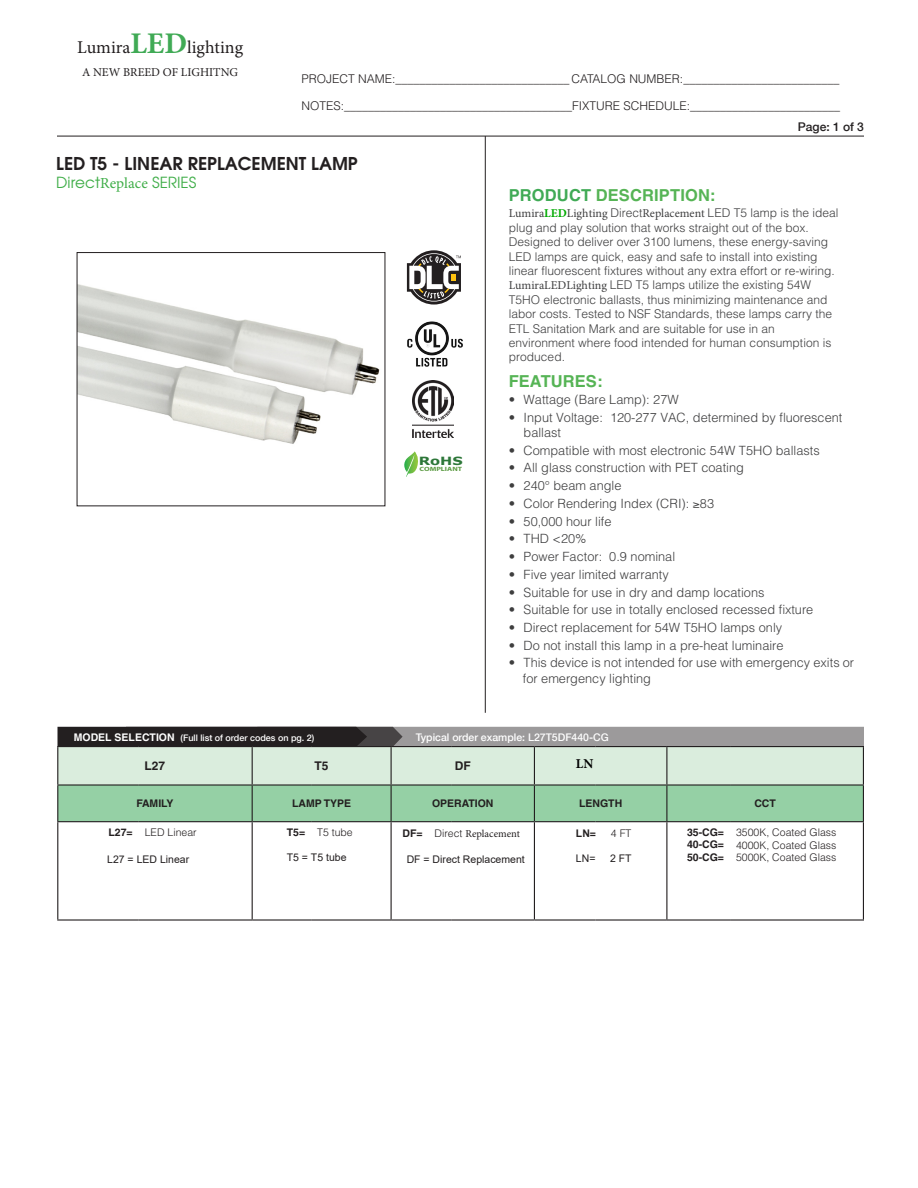
<style>
.page{position:relative;width:918px;height:1188px;background:#fff}
.page>*{position:absolute;margin:0;border:0;box-sizing:border-box;transform-origin:0 0}
.t1{font:18px "Minion Pro";color:#221e1f}
.t2{font:600 17.7px "Avant Garde";color:#231f20}
.Product_Description{font:700 16.5px "Helvetica";letter-spacing:.01em;color:#56b455}
.t3{font:15.3px "Avant Garde";color:#40ae49}
.t4{font:700 13.5px "Minion Pro";color:#000}
.t5{font:300 12.75px/15.3px "Helvetica";color:#3e3e3f}
.Product_Description-2{font:300 12px/14.4px "Helvetica";color:#3e3e3f}
.t6{font:300 12px "Helvetica";color:#231f20}
.t7{font:12px "Minion Pro";color:#221e1f}
.t8{font:500 12px "Helvetica Neue";color:#231f20}
.t9{font:700 12px "Helvetica";color:#231f20}
.t10{font:700 11.4px "Verdana";color:#2d7739;scale:1.28 1}
.t11{font:300 10.5px/12.6px "Helvetica";color:#231f20}
.t12{font:700 10.5px/12.6px "Helvetica";color:#231f20}
.t13{font:10.5px "Arial";color:#221e1f}
.t14{font:500 10.5px "Helvetica Neue";color:#fff}
.t15{font:10.5px "Minion Pro";color:#231f20}
.t16{font:700 10.5px "Arial";color:#231f20}
.t17{font:500 9px "Helvetica Neue";color:#fff}
.t18{font:700 6.15px "Myriad";color:#5a9a41;scale:1.28 1}
.s1{font-weight:700;font-size:30px;color:#40aa55}
.s2{font-family:"Minion Pro"}
.s3{color:#40aa55}
.s4{font-family:"Minion Pro";font-weight:400}
.s5{font-family:"Minion Pro";font-weight:700;color:#0a0}
.s6{font-family:"Helvetica";font-weight:700;font-size:10.5px}
.s7{font-family:"Helvetica";font-weight:700}
.s8{font-family:"Helvetica";font-weight:300}
.s9{font-family:"Helvetica"}
</style>
<div class="page">
<hr style="left:57px;top:136px;width:807px;height:1px;background:#231f20">
<hr style="left:485px;top:136px;width:1px;height:577px;background:#231f20">
<svg style="left:404px;top:451px;width:14px;height:26px"></svg>
<svg style="left:58px;top:727px;width:806px;height:94px;background:#a7c4ae"></svg>
<hr style="left:252px;top:786px;width:1px;height:35px;background:#231f20">
<hr style="left:57px;top:822px;width:1px;height:97px;background:#231f20">
<hr style="left:534px;top:822px;width:1px;height:97px;background:#231f20">
<hr style="left:666px;top:822px;width:1px;height:97px;background:#231f20">
<hr style="left:863px;top:822px;width:1px;height:97px;background:#231f20">
<hr style="left:252px;top:746px;width:59px;height:1px;background:#231f20">
<hr style="left:252px;top:747px;width:1px;height:37px;background:#231f20">
<hr style="left:311px;top:746px;width:80px;height:1px;background:#231f20">
<hr style="left:252px;top:784px;width:59px;height:2px;background:#231f20">
<hr style="left:311px;top:784px;width:80px;height:2px;background:#231f20">
<hr style="left:391px;top:746px;width:60px;height:1px;background:#231f20">
<hr style="left:391px;top:747px;width:1px;height:37px;background:#231f20">
<hr style="left:451px;top:746px;width:83px;height:1px;background:#231f20">
<hr style="left:391px;top:784px;width:60px;height:2px;background:#231f20">
<hr style="left:451px;top:784px;width:83px;height:2px;background:#231f20">
<hr style="left:57px;top:919px;width:82px;height:2px;background:#231f20">
<hr style="left:139px;top:919px;width:113px;height:2px;background:#231f20">
<hr style="left:252px;top:822px;width:1px;height:97px;background:#231f20">
<hr style="left:252px;top:919px;width:59px;height:2px;background:#231f20">
<hr style="left:311px;top:919px;width:80px;height:2px;background:#231f20">
<hr style="left:391px;top:822px;width:1px;height:97px;background:#231f20">
<hr style="left:391px;top:919px;width:60px;height:2px;background:#231f20">
<hr style="left:451px;top:919px;width:83px;height:2px;background:#231f20">
<hr style="left:534px;top:919px;width:62px;height:2px;background:#231f20">
<hr style="left:596px;top:919px;width:71px;height:2px;background:#231f20">
<hr style="left:667px;top:919px;width:63px;height:2px;background:#231f20">
<hr style="left:730px;top:919px;width:134px;height:2px;background:#231f20">
<hr style="left:666px;top:786px;width:1px;height:35px;background:#231f20">
<hr style="left:391px;top:786px;width:1px;height:35px;background:#231f20">
<hr style="left:534px;top:786px;width:1px;height:35px;background:#231f20">
<hr style="left:667px;top:746px;width:63px;height:1px;background:#231f20">
<hr style="left:730px;top:746px;width:134px;height:1px;background:#231f20">
<hr style="left:667px;top:784px;width:63px;height:2px;background:#231f20">
<hr style="left:730px;top:784px;width:134px;height:2px;background:#231f20">
<hr style="left:252px;top:821px;width:59px;height:1px;background:#231f20">
<hr style="left:311px;top:821px;width:80px;height:1px;background:#231f20">
<hr style="left:391px;top:821px;width:60px;height:1px;background:#231f20">
<hr style="left:451px;top:821px;width:83px;height:1px;background:#231f20">
<hr style="left:534px;top:821px;width:62px;height:1px;background:#231f20">
<hr style="left:596px;top:821px;width:71px;height:1px;background:#231f20">
<hr style="left:667px;top:821px;width:63px;height:1px;background:#231f20">
<hr style="left:730px;top:821px;width:134px;height:1px;background:#231f20">
<hr style="left:57px;top:786px;width:1px;height:35px;background:#231f20">
<hr style="left:57px;top:821px;width:82px;height:1px;background:#231f20">
<hr style="left:139px;top:821px;width:113px;height:1px;background:#231f20">
<hr style="left:57px;top:746px;width:82px;height:1px;background:#231f20">
<hr style="left:57px;top:747px;width:1px;height:37px;background:#231f20">
<hr style="left:139px;top:746px;width:113px;height:1px;background:#231f20">
<hr style="left:57px;top:784px;width:82px;height:2px;background:#231f20">
<hr style="left:139px;top:784px;width:113px;height:2px;background:#231f20">
<hr style="left:863px;top:786px;width:1px;height:35px;background:#231f20">
<hr style="left:863px;top:747px;width:1px;height:37px;background:#231f20">
<hr style="left:534px;top:746px;width:62px;height:1px;background:#231f20">
<hr style="left:534px;top:747px;width:1px;height:37px;background:#231f20">
<hr style="left:596px;top:746px;width:71px;height:1px;background:#231f20">
<hr style="left:666px;top:747px;width:1px;height:37px;background:#231f20">
<hr style="left:534px;top:784px;width:62px;height:2px;background:#231f20">
<hr style="left:596px;top:784px;width:71px;height:2px;background:#231f20">
<svg style="left:407px;top:250px;width:54px;height:55px"></svg>
<img style="left:407px;top:321px;width:56px;height:46px">
<img style="left:79px;top:284px;width:301px;height:160px">
<img style="left:412px;top:381px;width:41px;height:57px">
<h1 class="t1" style="left:77px;top:35px;width:168px">Lumira<span class="s1">LED</span>lighting</h1>
<p class="t7" style="left:82px;top:64px;width:158px">A NEW BREED OF LIGHITNG</p>
<p class="t6" style="left:301px;top:71px;width:539px">PROJECT NAME:_____________________________ CATALOG NUMBER:__________________________</p>
<p class="t6" style="left:301px;top:98px;width:540px">NOTES:______________________________________FIXTURE SCHEDULE:_________________________</p>
<p class="t8" style="left:798px;top:118px;width:68px">Page: 1 of 3</p>
<p class="t2" style="left:56px;top:152px;width:303px">LED T5 - LINEAR REPLACEMENT LAMP</p>
<p class="t3" style="left:56px;top:173px;width:142px">Direct<span class="s2">Replace</span> SERIES</p>
<p class="t10" style="left:419px;top:453px;width:36px">RoHS</p>
<p class="t18" style="left:420px;top:466px;width:35px">COMPLIANT</p>
<p class="Product_Description" style="left:509px;top:185px;width:208px"><span class="s3">PRODUCT</span> DESCRIPTION:</p>
<p class="Product_Description-2" style="left:509px;top:206px;width:331px"><span class="s4">Lumira</span><span class="s5">LED</span><span class="s4">Lighting</span> Direct<span class="s4">Replacement</span> LED T5 lamp is the ideal plug and play solution that works straight out of the box.<br>Designed to deliver over 3100 lumens, these energy-saving LED lamps are quick, easy and safe to install into existing linear fluorescent fixtures without any extra effort or re-wiring.<br><span class="s4">LumiraLEDLighting</span> LED T5 lamps utilize the existing 54W T5HO electronic ballasts, thus minimizing maintenance and labor costs. Tested to NSF Standards, these lamps carry the ETL Sanitation Mark and are suitable for use in an environment where food intended for human consumption is produced.</p>
<p class="Product_Description" style="left:509px;top:371px;width:96px">FEATURES:</p>
<p class="t5" style="left:509px;top:392px;width:172px">• Wattage (Bare Lamp): 27W</p>
<p class="t5" style="left:524px;top:409px;width:320px;text-indent:-15px">• Input Voltage: 120-277 VAC, determined by fluorescent ballast</p>
<p class="t5" style="left:509px;top:442px;width:313px">• Compatible with most electronic 54W T5HO ballasts</p>
<p class="t5" style="left:509px;top:460px;width:237px">• All glass construction with PET coating</p>
<p class="t5" style="left:509px;top:478px;width:114px">• 240° beam angle</p>
<p class="t5" style="left:509px;top:496px;width:207px">• Color Rendering Index (CRI): ≥83</p>
<p class="t5" style="left:509px;top:513px;width:104px">• 50,000 hour life</p>
<p class="t5" style="left:509px;top:531px;width:79px">• THD &lt;20%</p>
<p class="t5" style="left:509px;top:549px;width:168px">• Power Factor: 0.9 nominal</p>
<p class="t5" style="left:509px;top:566px;width:162px">• Five year limited warranty</p>
<p class="t5" style="left:509px;top:584px;width:257px">• Suitable for use in dry and damp locations</p>
<p class="t5" style="left:509px;top:602px;width:306px">• Suitable for use in totally enclosed recessed fixture</p>
<p class="t5" style="left:509px;top:620px;width:275px">• Direct replacement for 54W T5HO lamps only</p>
<p class="t5" style="left:509px;top:637px;width:276px">• Do not install this lamp in a pre-heat luminaire</p>
<p class="t5" style="left:523px;top:655px;width:333px;text-indent:-14px">• This device is not intended for use with emergency exits or for emergency lighting</p>
<p class="t17" style="left:74px;top:730px;width:242px"><span class="s6">MODEL SELECTION</span> (Full list of order codes on pg. 2)</p>
<p class="t14" style="left:416px;top:729px;width:194px">Typical order example: L27T5DF440-CG</p>
<p class="t4" style="left:576px;top:754px;width:19px">LN</p>
<p class="t9" style="left:145px;top:759px;width:22px">L27</p>
<p class="t9" style="left:315px;top:759px;width:16px">T5</p>
<p class="t9" style="left:455px;top:759px;width:17px">DF</p>
<p class="t12" style="left:136px;top:797px;width:38px">FAMILY</p>
<p class="t12" style="left:292px;top:797px;width:61px">LAMP TYPE</p>
<p class="t12" style="left:432px;top:797px;width:63px">OPERATION</p>
<p class="t12" style="left:579px;top:797px;width:45px">LENGTH</p>
<p class="t12" style="left:754px;top:797px;width:23px">CCT</p>
<p class="t12" style="left:109px;top:826px;width:26px">L27=</p>
<p class="t11" style="left:145px;top:826px;width:53px">LED Linear</p>
<p class="t12" style="left:287px;top:826px;width:20px">T5=</p>
<p class="t11" style="left:317px;top:826px;width:37px">T5 tube</p>
<p class="t15" style="left:402px;top:827px;width:119px"><span class="s7">DF=</span> <span class="s8">Direct</span> Replacement</p>
<p class="t16" style="left:576px;top:826px;width:22px">LN<span class="s9">=</span></p>
<p class="t11" style="left:611px;top:827px;width:22px">4 FT</p>
<p class="t12" style="left:687px;top:826px;width:39px">35-CG=</p>
<p class="t12" style="left:687px;top:838px;width:39px">40-CG=<br>50-CG=</p>
<p class="t13" style="left:107px;top:852px;width:84px">L27 = LED Linear</p>
<p class="t13" style="left:287px;top:850px;width:61px">T5 = T5 tube</p>
<p class="t13" style="left:407px;top:852px;width:120px">DF = Direct Replacement</p>
<p class="t13" style="left:576px;top:851px;width:21px">LN=</p>
<p class="t13" style="left:610px;top:851px;width:23px">2 FT</p>
<p class="t11" style="left:736px;top:826px;width:102px">3500K, Coated Glass</p>
<p class="t11" style="left:736px;top:839px;width:102px">4000K, Coated Glass<br>5000K, Coated Glass</p>
</div>
